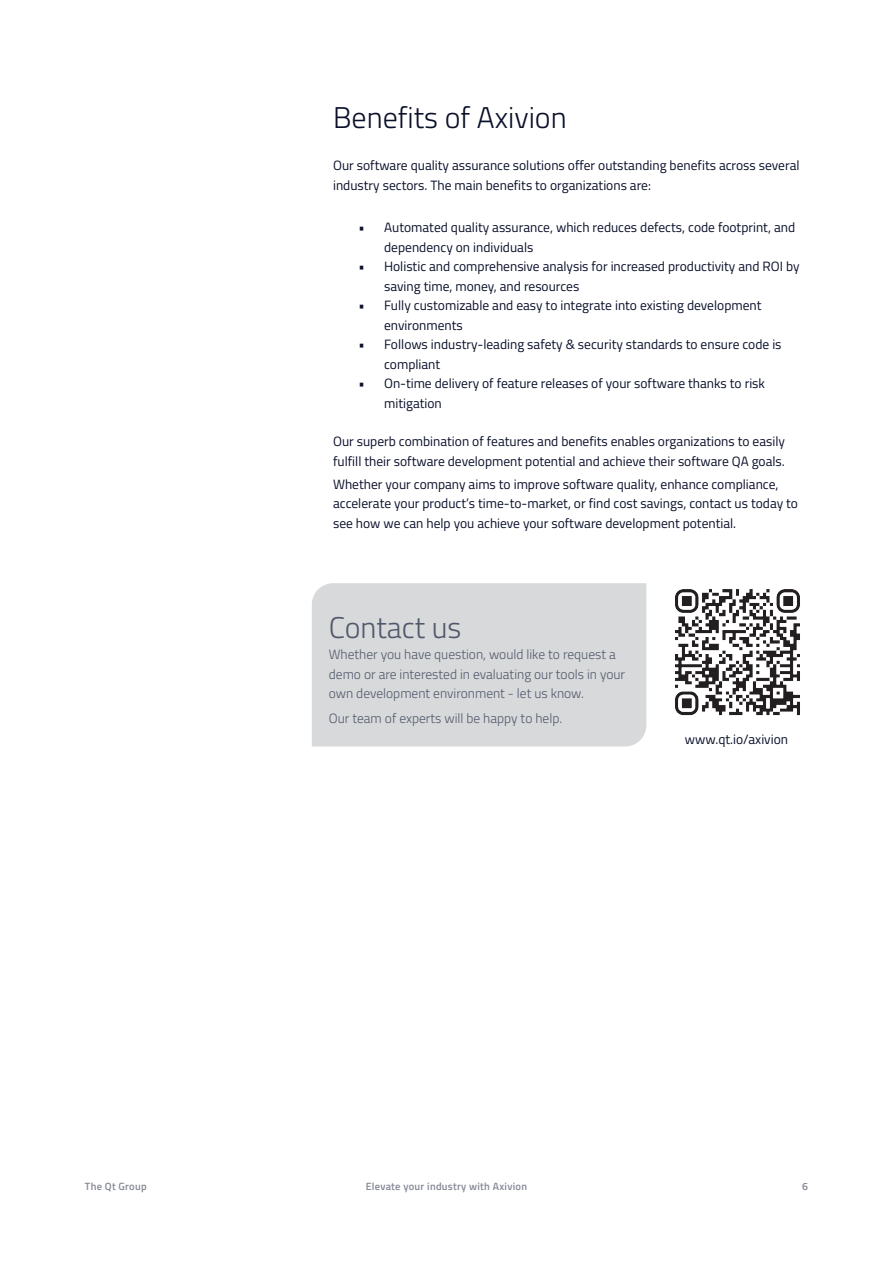
<style>
.page{position:relative;width:893px;height:1263px;background:#fff}
.page>*{position:absolute;margin:0;border:0;box-sizing:border-box;transform-origin:0 0}
.t1{font:300 30px "Titillium Web";color:#0a102a}
.t2{font:300 30px "Titillium Web";color:#51586b}
.t3{font:13.5px/19.5px "Titillium Web";color:#0a102a}
.t4{font:300 13.5px/19.5px "Titillium Web";color:#51586b}
.t5{font:600 10.5px "Titillium Web";letter-spacing:.025em;color:#868996}
</style>
<div class="page">
<div style="left:312px;top:583px;width:334px;height:163px;background:#d7d9da"></div>
<img style="left:675px;top:589px;width:125px;height:127px">
<h1 class="t1" style="left:333px;top:95px;width:235px">Benefits of Axivion</h1>
<p class="t3" style="left:333px;top:155px;width:468px">Our software quality assurance solutions offer outstanding benefits across several industry sectors. The main benefits to organizations are:</p>
<p class="t3" style="left:384px;top:217px;width:413px;text-indent:-26px">• Automated quality assurance, which reduces defects, code footprint, and dependency on individuals</p>
<p class="t3" style="left:384px;top:256px;width:417px;text-indent:-26px">• Holistic and comprehensive analysis for increased productivity and ROI by saving time, money, and resources</p>
<p class="t3" style="left:384px;top:295px;width:379px;text-indent:-26px">• Fully customizable and easy to integrate into existing development environments</p>
<p class="t3" style="left:384px;top:334px;width:399px;text-indent:-26px">• Follows industry-leading safety &amp; security standards to ensure code is compliant</p>
<p class="t3" style="left:384px;top:373px;width:382px;text-indent:-26px">• On-time delivery of feature releases of your software thanks to risk mitigation</p>
<p class="t3" style="left:333px;top:431px;width:453px">Our superb combination of features and benefits enables organizations to easily fulfill their software development potential and achieve their software QA goals.</p>
<p class="t3" style="left:333px;top:474px;width:466px">Whether your company aims to improve software quality, enhance compliance, accelerate your product’s time-to-market, or find cost savings, contact us today to see how we can help you achieve your software development potential.</p>
<h1 class="t2" style="left:329px;top:606px;width:134px">Contact us</h1>
<p class="t4" style="left:329px;top:644px;width:298px">Whether you have question, would like to request a demo or are interested in evaluating our tools in your own development environment - let us know.</p>
<p class="t4" style="left:329px;top:708px;width:235px">Our team of experts will be happy to help.</p>
<p class="t3" style="left:685px;top:729px;width:105px">www.qt.io/axivion</p>
<p class="t5" style="left:85px;top:1178px;width:63px">The Qt Group</p>
<p class="t5" style="left:366px;top:1178px;width:163px">Elevate your industry with Axivion</p>
<p class="t5" style="left:802px;top:1178px;width:7px">6</p>
</div>
